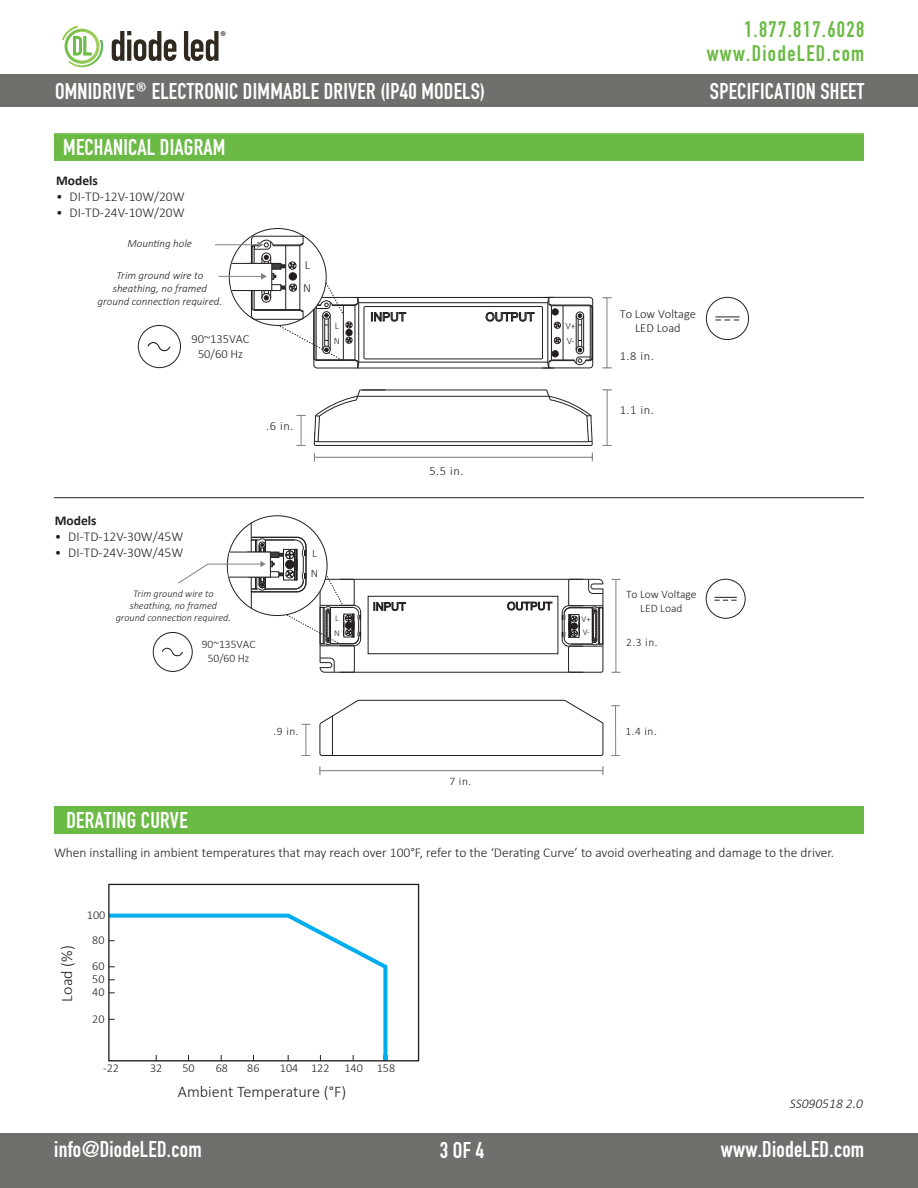
<style>
.page{position:relative;width:918px;height:1188px;background:#fff}
.page>*{position:absolute;margin:0;border:0;box-sizing:border-box;transform-origin:0 0}
.t1{font:22.5px "DIN Engschrift";letter-spacing:.01em;color:#fff}
.t2{font:22.2px/24px "DIN Engschrift";letter-spacing:.06em;color:#6cba46;text-align:right}
.t3{font:300 16.2px "Calibri";color:#231f20}
.t4{font:14.25px "Myriad Pro";color:#231f20}
.t5{font:300 13.5px "Calibri";color:#231f20}
.t6{font:700 13.5px "Calibri";color:#231f20}
.t7{font:italic 300 13.5px "Calibri";color:#231f20}
.t8{font:300 12.45px/23.1px "Calibri";color:#231f20;text-align:center}
.t9{font:300 12.15px "Calibri";color:#231f20}
.t10{font:300 11.55px/13.8px "Calibri";color:#231f20;text-align:center}
.t11{font:300 11.4px/13.8px "Calibri";color:#231f20;text-align:center}
.t12{font:italic 300 10.95px/13.2px "Calibri";color:#231f20;text-align:center}
.t13{font:italic 300 10.2px/12.3px "Calibri";color:#231f20;text-align:center}
.t14{font:300 9.6px/15.5px "Calibri";color:#231f20}
.t15{font:300 8.85px/14.2px "Calibri";color:#231f20}
.s1{font-family:"Calibri";font-size:24px}
</style>
<div class="page">
<div style="left:0;top:74px;width:918px;height:32px;background:#6f6f6b"></div>
<div style="left:0;top:1133px;width:918px;height:55px;background:#6f6f6b"></div>
<svg style="left:112px;top:31px;width:64px;height:30px"></svg>
<svg style="left:184px;top:31px;width:35px;height:30px"></svg>
<svg style="left:62px;top:26px;width:41px;height:41px"></svg>
<svg style="left:314px;top:389px;width:279px;height:57px"></svg>
<svg style="left:229px;top:229px;width:97px;height:96px"></svg>
<hr style="left:218px;top:276px;width:44px;height:1px;background:#808285">
<hr style="left:215px;top:244px;width:43px;height:1px;background:#808285">
<svg style="left:231px;top:236px;width:362px;height:133px"></svg>
<svg style="left:148px;top:342px;width:23px;height:9px"></svg>
<div style="left:138px;top:325px;width:43px;height:43px;border:1px solid #231f20;border-radius:50%"></div>
<svg style="left:715px;top:317px;width:25px;height:4px"></svg>
<div style="left:706px;top:297px;width:43px;height:43px;border:1px solid #231f20;border-radius:50%"></div>
<hr style="left:607px;top:298px;width:1px;height:70px;background:#808285">
<hr style="left:607px;top:390px;width:1px;height:55px;background:#808285">
<hr style="left:314px;top:457px;width:278px;height:1px;background:#808285">
<hr style="left:301px;top:415px;width:1px;height:30px;background:#808285">
<div style="left:54px;top:133px;width:810px;height:28px;background:#6cba46;border:2px solid #6cba46"></div>
<div style="left:54px;top:806px;width:810px;height:28px;background:#6cba46"></div>
<svg style="left:108px;top:912px;width:281px;height:150px"></svg>
<div style="left:153px;top:632px;width:40px;height:40px;border:1px solid #231f20;border-radius:50%"></div>
<svg style="left:715px;top:597px;width:22px;height:4px"></svg>
<div style="left:706px;top:579px;width:40px;height:40px;border:1px solid #231f20;border-radius:50%"></div>
<hr style="left:616px;top:579px;width:1px;height:93px;background:#808285">
<hr style="left:320px;top:770px;width:283px;height:1px;background:#808285">
<hr style="left:615px;top:706px;width:1px;height:50px;background:#808285">
<hr style="left:306px;top:724px;width:1px;height:32px;background:#808285">
<svg style="left:319px;top:700px;width:285px;height:56px"></svg>
<hr style="left:332px;top:716px;width:1px;height:40px;background:#231f20">
<svg style="left:162px;top:523px;width:442px;height:150px"></svg>
<hr style="left:54px;top:497px;width:810px;height:1px;background:#231f20">
<p class="t4" style="left:220px;top:27px;width:7px">®</p>
<h1 class="t1" style="left:55px;top:78px;width:432px">OMNIDRIVE<span class="s1">®</span> ELECTRONIC DIMMABLE DRIVER (IP40 MODELS)</h1>
<h1 class="t1" style="left:63px;top:134px;width:164px">MECHANICAL DIAGRAM</h1>
<p class="t6" style="left:56px;top:172px;width:43px">Models</p>
<p class="t5" style="left:56px;top:188px;width:130px">• DI-TD-12V-10W/20W</p>
<p class="t5" style="left:56px;top:204px;width:130px">• DI-TD-24V-10W/20W</p>
<p class="t12" style="left:128px;top:236px;width:66px">Mounting hole</p>
<p class="t12" style="left:98px;top:268px;width:126px">Trim ground wire to sheathing, no framed ground connection required.</p>
<p class="t8" style="left:303px;top:253px;width:9px;text-align:left">L<br>N</p>
<p class="t8" style="left:191px;top:331px;width:60px;line-height:15px">90~135VAC<br>50/60 Hz</p>
<p class="t14" style="left:334px;top:318px;width:8px">L<br>N</p>
<p class="t14" style="left:566px;top:318px;width:12px;line-height:14.7px">V+<br>V-</p>
<p class="t8" style="left:266px;top:414px;width:29px">.6 in.</p>
<p class="t6" style="left:55px;top:511px;width:43px">Models</p>
<p class="t5" style="left:55px;top:528px;width:130px">• DI-TD-12V-30W/45W</p>
<p class="t5" style="left:55px;top:544px;width:130px">• DI-TD-24V-30W/45W</p>
<p class="t13" style="left:116px;top:587px;width:117px">Trim ground wire to sheathing, no framed ground connection required.</p>
<p class="t10" style="left:202px;top:637px;width:55px">90~135VAC<br>50/60 Hz</p>
<p class="t8" style="left:429px;top:460px;width:35px">5.5 in.</p>
<p class="t11" style="left:311px;top:543px;width:9px;line-height:20px;text-align:left">L<br>N</p>
<p class="t15" style="left:334px;top:611px;width:7px">L<br>N</p>
<p class="t15" style="left:582px;top:612px;width:11px;line-height:13.6px">V+<br>V-</p>
<h1 class="t1" style="left:66px;top:807px;width:123px">DERATING CURVE</h1>
<p class="t11" style="left:274px;top:724px;width:27px">.9 in.</p>
<p class="t11" style="left:450px;top:774px;width:23px">7 in.</p>
<h2 class="t2" style="left:707px;top:17px;width:159px">1.877.817.6028 www.DiodeLED.com</h2>
<h1 class="t1" style="left:710px;top:78px;width:156px">SPECIFICATION SHEET</h1>
<p class="t8" style="left:620px;top:306px;width:78px;line-height:14.9px">To Low Voltage<br>LED Load</p>
<p class="t8" style="left:620px;top:345px;width:35px">1.8 in.</p>
<p class="t8" style="left:620px;top:398px;width:35px">1.1 in.</p>
<p class="t11" style="left:626px;top:587px;width:72px">To Low Voltage<br>LED Load</p>
<p class="t11" style="left:626px;top:635px;width:33px">2.3 in.</p>
<p class="t11" style="left:625px;top:724px;width:33px">1.4 in.</p>
<p class="t5" style="left:54px;top:844px;width:782px">When installing in ambient temperatures that may reach over 100°F, refer to the ‘Derating Curve’ to avoid overheating and damage to the driver.</p>
<p class="t9" style="left:87px;top:908px;width:20px">100</p>
<p class="t3" style="left:57px;top:1002px;width:57px;rotate:-90deg">Load (%)</p>
<p class="t9" style="left:92px;top:933px;width:14px">80</p>
<p class="t9" style="left:92px;top:959px;width:14px">60</p>
<p class="t9" style="left:92px;top:972px;width:14px">50</p>
<p class="t9" style="left:92px;top:985px;width:14px">40</p>
<p class="t9" style="left:92px;top:1011px;width:14px">20</p>
<p class="t9" style="left:103px;top:1061px;width:17px">-22</p>
<p class="t9" style="left:150px;top:1061px;width:14px">32</p>
<p class="t9" style="left:182px;top:1061px;width:14px">50</p>
<p class="t9" style="left:216px;top:1061px;width:14px">68</p>
<p class="t9" style="left:247px;top:1061px;width:14px">86</p>
<p class="t9" style="left:280px;top:1061px;width:20px">104</p>
<p class="t9" style="left:344px;top:1061px;width:52px">140 158</p>
<p class="t9" style="left:311px;top:1061px;width:20px">122</p>
<p class="t3" style="left:178px;top:1081px;width:170px">Ambient Temperature (°F)</p>
<p class="t7" style="left:790px;top:1096px;width:75px">SS090518 2.0</p>
<h1 class="t1" style="left:54px;top:1136px;width:149px">info@DiodeLED.com</h1>
<h1 class="t1" style="left:721px;top:1136px;width:145px">www.DiodeLED.com</h1>
<h1 class="t1" style="left:440px;top:1137px;width:46px">3 OF 4</h1>
</div>
